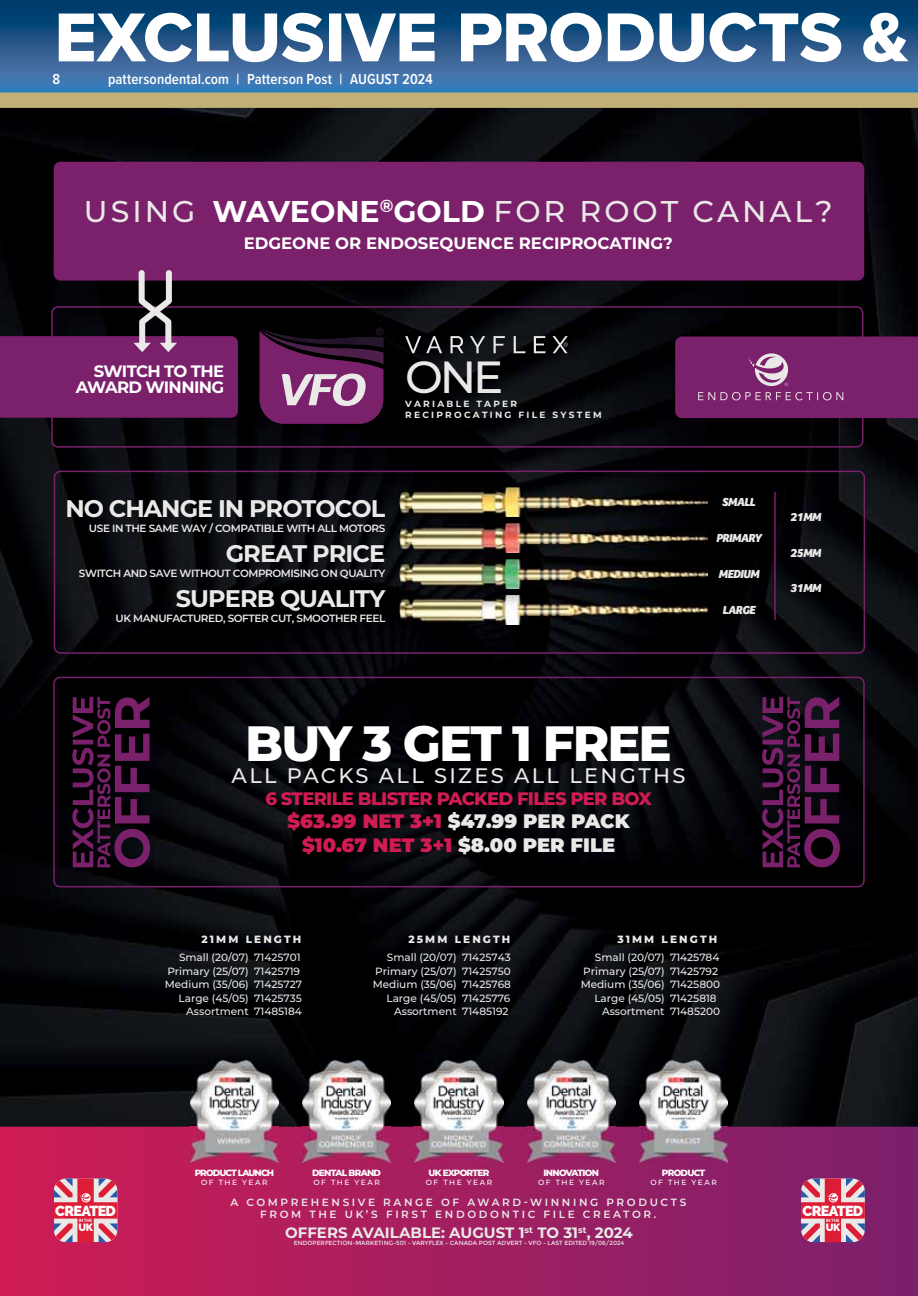
<style>
.page{position:relative;width:918px;height:1296px;background:#fff}
.page>*{position:absolute;margin:0;border:0;box-sizing:border-box;transform-origin:0 0}
.t1{font:71.7px "Proxima Nova Extrabld";letter-spacing:-.005em;color:#fff}
.t2{font:800 49.5px "Montserrat";letter-spacing:-.04em;color:#fff}
.t3{font:italic 700 46.35px "Foco";color:#ebe9e8;scale:1.22 1}
.t4{font:500 30px "Montserrat";letter-spacing:.1em;color:#ebe9e8}
.t5{font:700 24px "Montserrat";letter-spacing:-.04em;color:#ebe9e8}
.t6{font:500 21px "Montserrat";letter-spacing:.11em;color:#ebe9e8}
.t7{font:900 19.5px/23.4px "Montserrat";color:#ebe9e8;text-align:center}
.t8{font:800 18px "Montserrat";letter-spacing:-.04em;color:#d01b53}
.t9{font:700 16.5px "Montserrat";color:#fff}
.t10{font:700 16.5px/16.5px "Montserrat";letter-spacing:-.04em;color:#fff;text-align:right}
.t11{font:600 15px "Proxima Nova Cond";letter-spacing:.005em;color:#fff}
.t12{font:700 15px "Montserrat";color:#ebe9e8}
.t13{font:900 14.4px "Raleway";letter-spacing:-.05em;color:#fff}
.t14{font:italic 900 12px "Foco";letter-spacing:-.05em;color:#ebe9e8}
.t15{font:500 10.5px/13.5px "Montserrat";color:#ebe9e8;text-align:right}
.t16{font:600 10.5px "Montserrat";letter-spacing:-.04em;color:#ebe9e8}
.t17{font:600 10.5px/12px "Montserrat";letter-spacing:.25em;color:#ebe9e8;text-align:center}
.t18{font:800 10.5px "Montserrat";letter-spacing:.2em;color:#ebe9e8}
.t19{font:900 10.5px "Raleway";color:#fff}
.t20{font:800 9px "Montserrat";letter-spacing:-.08em;color:#fff}
.t21{font:700 9px/10.5px "Montserrat";letter-spacing:.25em;color:#ebe9e8}
.t22{font:800 9px "Montserrat";letter-spacing:-.1em;color:#fff}
.t23{font:500 7.5px "Montserrat";letter-spacing:.2em;color:#fff}
.t24{font:6px "Montserrat";color:#ebe9e8}
.t25{font:700 4.5px "Raleway";letter-spacing:-.05em;color:#fff}
.s1{font-weight:700;color:#fff}
.s2{color:#d01b53}
</style>
<div class="page">
<img style="left:0;top:108px;width:917px;height:1018px">
<div style="left:54px;top:162px;width:810px;height:118px;background:#7b206b;border-radius:7px"></div>
<div style="left:53px;top:676px;width:811px;height:211px;border:2px solid #7b206b;border-radius:6px"></div>
<svg style="left:72px;top:696px;width:78px;height:171px;background:#340e2f"></svg>
<svg style="left:762px;top:696px;width:77px;height:171px;background:#381033"></svg>
<svg style="left:0;top:1126px;width:917px;height:169px;background:#a31e5f"></svg>
<img style="left:527px;top:1060px;width:88px;height:102px">
<img style="left:190px;top:1060px;width:88px;height:102px">
<img style="left:639px;top:1060px;width:88px;height:102px">
<img style="left:302px;top:1060px;width:88px;height:102px">
<img style="left:415px;top:1060px;width:88px;height:102px">
<svg style="left:54px;top:1178px;width:63px;height:64px;background:#d76a7e"></svg>
<svg style="left:800px;top:1178px;width:64px;height:64px;background:#d3697e"></svg>
<div style="left:51px;top:306px;width:812px;height:141px;border:2px solid #7b206b;border-radius:6px"></div>
<svg style="left:259px;top:327px;width:124px;height:97px;background:#5b1950"></svg>
<svg style="left:405px;top:336px;width:37px;height:17px"></svg>
<svg style="left:450px;top:336px;width:13px;height:17px"></svg>
<svg style="left:470px;top:336px;width:15px;height:17px"></svg>
<svg style="left:493px;top:336px;width:11px;height:17px"></svg>
<svg style="left:513px;top:336px;width:12px;height:17px"></svg>
<svg style="left:533px;top:336px;width:12px;height:17px"></svg>
<svg style="left:552px;top:336px;width:15px;height:17px"></svg>
<svg style="left:675px;top:336px;width:242px;height:82px;background:#7f286f"></svg>
<div style="left:54px;top:470px;width:810px;height:183px;border:2px solid #7b206b;border-radius:6px"></div>
<img style="left:399px;top:595px;width:308px;height:29px">
<img style="left:399px;top:487px;width:308px;height:29px">
<img style="left:399px;top:523px;width:308px;height:29px">
<img style="left:399px;top:559px;width:308px;height:29px">
<svg style="left:0;top:267px;width:238px;height:151px;background:#521b49"></svg>
<hr style="left:774px;top:492px;width:1px;height:127px;background:#7b206b">
<svg style="left:0;top:0;width:917px;height:93px;background:#245a8d"></svg>
<div style="left:0;top:93px;width:917px;height:15px;background:#c0b075"></div>
<h1 class="t1" style="left:54px;top:10px;width:855px">EXCLUSIVE PRODUCTS &amp;</h1>
<h3 class="t11" style="left:52px;top:70px;width:9px">8</h3>
<h3 class="t11" style="left:108px;top:70px;width:326px">pattersondental.com | Patterson Post | AUGUST 2024</h3>
<h3 class="t4" style="left:84px;top:197px;width:750px">USING <span class="s1">WAVEONE</span><sup>®</sup><span class="s1">GOLD</span> FOR ROOT CANAL?</h3>
<h3 class="t9" style="left:244px;top:234px;width:430px">EDGEONE OR ENDOSEQUENCE RECIPROCATING?</h3>
<h3 class="t10" style="left:76px;top:363px;width:150px">SWITCH TO THE<br>AWARD WINNING</h3>
<h3 class="t3" style="left:276px;top:362px;width:187px">VFO <sup>ONE</sup></h3>
<p class="t21" style="left:405px;top:399px;width:198px">VARIABLE TAPER<br>RECIPROCATING FILE SYSTEM</p>
<h3 class="t5" style="left:65px;top:494px;width:321px">NO CHANGE IN PROTOCOL</h3>
<p class="t16" style="left:89px;top:522px;width:298px">USE IN THE SAME WAY / COMPATIBLE WITH ALL MOTORS</p>
<h3 class="t5" style="left:226px;top:539px;width:161px">GREAT PRICE</h3>
<p class="t16" style="left:79px;top:567px;width:308px">SWITCH AND SAVE WITHOUT COMPROMISING ON QUALITY</p>
<h3 class="t5" style="left:176px;top:584px;width:211px">SUPERB QUALITY</h3>
<p class="t16" style="left:116px;top:612px;width:271px">UK MANUFACTURED, SOFTER CUT, SMOOTHER FEEL</p>
<p class="t14" style="left:722px;top:495px;width:35px">SMALL</p>
<p class="t14" style="left:715px;top:530px;width:47px">PRIMARY</p>
<p class="t14" style="left:718px;top:566px;width:42px">MEDIUM</p>
<p class="t14" style="left:722px;top:602px;width:34px">LARGE</p>
<p class="t14" style="left:789px;top:509px;width:33px">21MM</p>
<p class="t14" style="left:789px;top:545px;width:33px">25MM</p>
<p class="t14" style="left:789px;top:581px;width:33px">31MM</p>
<h2 class="t2" style="left:245px;top:714px;width:428px">BUY 3 GET 1 FREE</h2>
<h3 class="t6" style="left:231px;top:765px;width:455px">ALL PACKS ALL SIZES ALL LENGTHS</h3>
<h3 class="t8" style="left:265px;top:788px;width:388px">6 STERILE BLISTER PACKED FILES PER BOX</h3>
<h3 class="t7" style="left:287px;top:809px;width:344px"><span class="s2">$63.99 NET 3+1</span> $47.99 PER PACK <span class="s2">$10.67 NET 3+1</span> $8.00 PER FILE</h3>
<p class="t18" style="left:201px;top:933px;width:101px">21MM LENGTH</p>
<p class="t18" style="left:408px;top:933px;width:103px">25MM LENGTH</p>
<p class="t18" style="left:617px;top:933px;width:101px">31MM LENGTH</p>
<p class="t15" style="left:254px;top:951px;width:49px;text-align:left">71425701<br>71425719<br>71425727<br>71425735<br>71485184</p>
<p class="t15" style="left:462px;top:951px;width:50px;text-align:justify">71425743<br>71425750<br>71425768<br>71425776<br>71485192</p>
<p class="t15" style="left:670px;top:951px;width:52px;text-align:left">71425784<br>71425792<br>71425800<br>71425818<br>71485200</p>
<p class="t15" style="left:165px;top:951px;width:85px">Small (20/07)<br>Primary (25/07)<br>Medium (35/06)<br>Large (45/05)<br>Assortment</p>
<p class="t15" style="left:372px;top:951px;width:85px">Small (20/07)<br>Primary (25/07)<br>Medium (35/06)<br>Large (45/05)<br>Assortment</p>
<p class="t15" style="left:580px;top:951px;width:85px">Small (20/07)<br>Primary (25/07)<br>Medium (35/06)<br>Large (45/05)<br>Assortment</p>
<h3 class="t13" style="left:55px;top:1205px;width:62px">CREATED</h3>
<p class="t25" style="left:79px;top:1217px;width:15px">IN THE</p>
<p class="t19" style="left:78px;top:1223px;width:16px">UK</p>
<p class="t22" style="left:195px;top:1167px;width:81px">PRODUCT LAUNCH</p>
<p class="t23" style="left:201px;top:1178px;width:68px">OF THE YEAR</p>
<p class="t20" style="left:312px;top:1167px;width:70px">DENTAL BRAND</p>
<p class="t23" style="left:313px;top:1178px;width:68px">OF THE YEAR</p>
<p class="t20" style="left:428px;top:1167px;width:62px">UK EXPORTER</p>
<p class="t23" style="left:425px;top:1178px;width:68px">OF THE YEAR</p>
<p class="t20" style="left:543px;top:1167px;width:57px">INNOVATION</p>
<p class="t23" style="left:538px;top:1178px;width:68px">OF THE YEAR</p>
<p class="t20" style="left:661px;top:1167px;width:45px">PRODUCT</p>
<p class="t23" style="left:650px;top:1178px;width:68px">OF THE YEAR</p>
<p class="t17" style="left:230px;top:1196px;width:457px">A COMPREHENSIVE RANGE OF AWARD-WINNING PRODUCTS<br>FROM THE UK’S FIRST ENDODONTIC FILE CREATOR.</p>
<h3 class="t12" style="left:285px;top:1224px;width:349px">OFFERS AVAILABLE: AUGUST 1<sup>st</sup> TO 31<sup>st</sup>, 2024</h3>
<p class="t24" style="left:294px;top:1241px;width:331px">ENDOPERFECTION-MARKETING-501 - VARYFLEX - CANADA POST ADVERT - VFO - LAST EDITED 19/06/2024</p>
<h3 class="t13" style="left:802px;top:1205px;width:62px">CREATED</h3>
<p class="t25" style="left:826px;top:1217px;width:15px">IN THE</p>
<p class="t19" style="left:825px;top:1223px;width:16px">UK</p>
</div>
